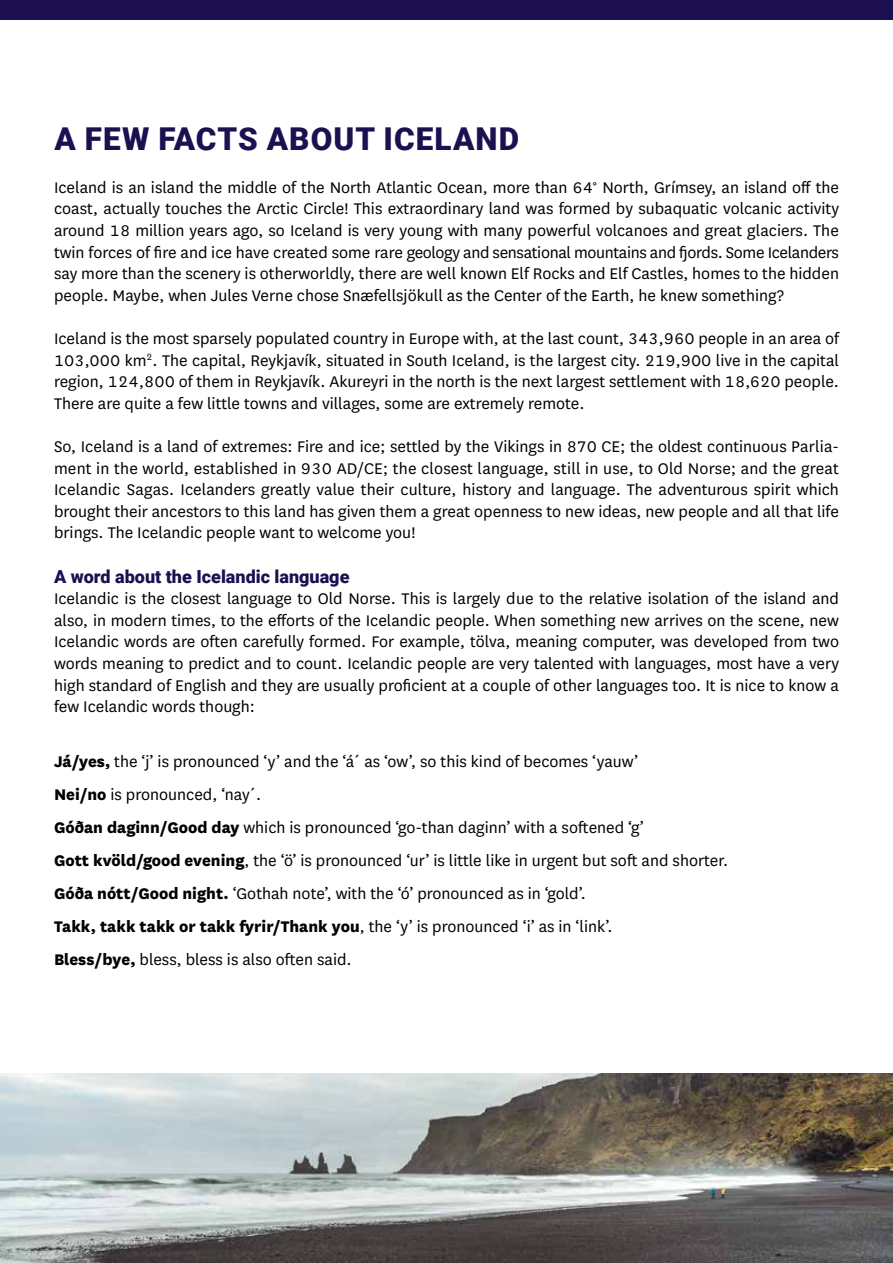
<style>
.page{position:relative;width:893px;height:1263px;background:#fff}
.page>*{position:absolute;margin:0;border:0;box-sizing:border-box;transform-origin:0 0}
.t1{font:900 31.5px "Roboto";letter-spacing:.035em;color:#1b1050}
.t2{font:18px/21.6px "Arctic National";color:#000;text-align:justify}
.t3{font:900 18px "Roboto";color:#1b1050}
.s1{font-weight:800}
</style>
<div class="page">
<div style="left:0;top:0;width:893px;height:19px;background:#1b0f4f"></div>
<img style="left:0;top:1073px;width:893px;height:190px">
<h1 class="t1" style="left:55px;top:120px;width:466px">A FEW FACTS ABOUT ICELAND</h1>
<p class="t2" style="left:54px;top:176px;width:786px">Iceland is an island the middle of the North Atlantic Ocean, more than 64° North, Grímsey, an island off the coast, actually touches the Arctic Circle! This extraordinary land was formed by subaquatic volcanic activity around 18 million years ago, so Iceland is very young with many powerful volcanoes and great glaciers. The twin forces of fire and ice have created some rare geology and sensational mountains and fjords. Some Icelanders say more than the scenery is otherworldly, there are well known Elf Rocks and Elf Castles, homes to the hidden people. Maybe, when Jules Verne chose Snæfellsjökull as the Center of the Earth, he knew something?</p>
<p class="t2" style="left:54px;top:327px;width:786px">Iceland is the most sparsely populated country in Europe with, at the last count, 343,960 people in an area of 103,000 km<sup>2</sup>. The capital, Reykjavík, situated in South Iceland, is the largest city. 219,900 live in the capital region, 124,800 of them in Reykjavík. Akureyri in the north is the next largest settlement with 18,620 people.<br>There are quite a few little towns and villages, some are extremely remote.</p>
<p class="t2" style="left:54px;top:435px;width:786px">So, Iceland is a land of extremes: Fire and ice; settled by the Vikings in 870 CE; the oldest continuous Parlia&shy;ment in the world, established in 930 AD/CE; the closest language, still in use, to Old Norse; and the great Icelandic Sagas. Icelanders greatly value their culture, history and language. The adventurous spirit which brought their ancestors to this land has given them a great openness to new ideas, new people and all that life brings. The Icelandic people want to welcome you!</p>
<p class="t3" style="left:54px;top:566px;width:297px">A word about the Icelandic language</p>
<p class="t2" style="left:54px;top:587px;width:786px">Icelandic is the closest language to Old Norse. This is largely due to the relative isolation of the island and also, in modern times, to the efforts of the Icelandic people. When something new arrives on the scene, new Icelandic words are often carefully formed. For example, tölva, meaning computer, was developed from two words meaning to predict and to count. Icelandic people are very talented with languages, most have a very high standard of English and they are usually proficient at a couple of other languages too. It is nice to know a few Icelandic words though:</p>
<p class="t2" style="left:54px;top:744px;width:676px;line-height:33px;text-align:left"><span class="s1">Já/yes,</span> the ‘j’ is pronounced ‘y’ and the ‘á´ as ‘ow’, so this kind of becomes ‘yauw’<br><span class="s1">Nei/no</span> is pronounced, ‘nay´.<br><span class="s1">Góðan daginn/Good day</span> which is pronounced ‘go-than daginn’ with a softened ‘g’<br><span class="s1">Gott kvöld/good evening</span>, the ‘ö’ is pronounced ‘ur’ is little like in urgent but soft and shorter.<br><span class="s1">Góða nótt/Good night.</span> ‘Gothah note’, with the ‘ó’ pronounced as in ‘gold’.<br><span class="s1">Takk, takk takk or takk fyrir/Thank you</span>, the ‘y’ is pronounced ‘i’ as in ‘link’.<br><span class="s1">Bless/bye,</span> bless, bless is also often said.</p>
</div>
